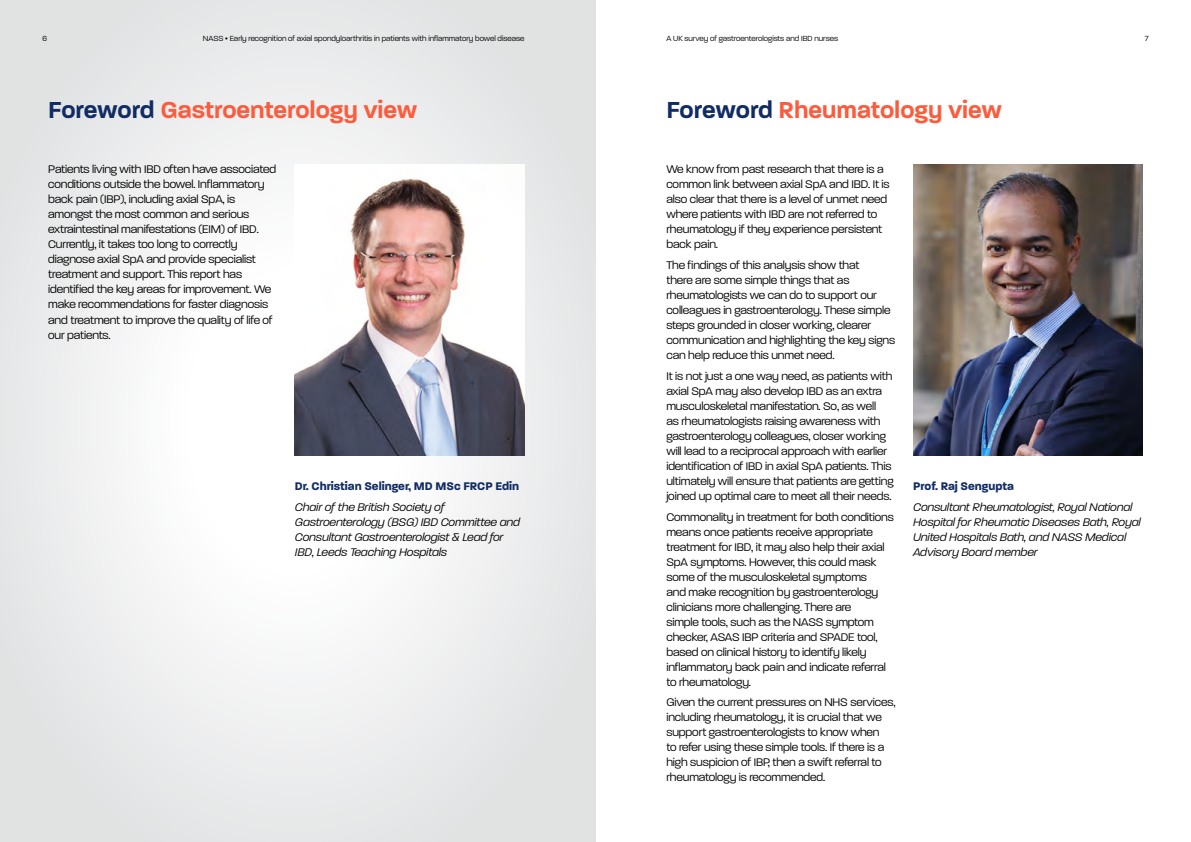
<style>
.page{position:relative;width:1191px;height:842px;background:#fff}
.page>*{position:absolute;margin:0;border:0;box-sizing:border-box;transform-origin:0 0}
.t1{font:600 25px "Paralucent";color:#fc5c3d}
.t2{font:300 12px/15px "Paralucent";letter-spacing:-.01em;color:#000}
.t3{font:italic 300 12px/15px "Paralucent";color:#000}
.t4{font:700 12px "Paralucent";color:#112c64}
.t5{font:300 8px "Paralucent";color:#000}
.s1{color:#112c64}
</style>
<div class="page">
<svg style="left:0;top:0;width:595px;height:842px"></svg>
<img style="left:295px;top:164px;width:229px;height:292px">
<img style="left:913px;top:164px;width:229px;height:292px">
<p class="t5" style="left:43px;top:34px;width:6px">6</p>
<p class="t5" style="left:203px;top:34px;width:323px">NASS • Early recognition of axial spondyloarthritis in patients with inflammatory bowel disease</p>
<p class="t5" style="left:666px;top:34px;width:173px">A UK survey of gastroenterologists and IBD nurses</p>
<p class="t5" style="left:1144px;top:34px;width:5px">7</p>
<p class="t1" style="left:48px;top:95px;width:371px"><span class="s1">Foreword</span> Gastroenterology view</p>
<p class="t2" style="left:48px;top:162px;width:230px">Patients living with IBD often have associated conditions outside the bowel. Inflammatory back pain (IBP), including axial SpA, is amongst the most common and serious extraintestinal manifestations (EIM) of IBD.<br>Currently, it takes too long to correctly diagnose axial SpA and provide specialist treatment and support. This report has identified the key areas for improvement. We make recommendations for faster diagnosis and treatment to improve the quality of life of our patients.</p>
<p class="t4" style="left:295px;top:479px;width:226px">Dr. Christian Selinger, MD MSc FRCP Edin</p>
<p class="t3" style="left:295px;top:500px;width:226px">Chair of the British Society of Gastroenterology (BSG) IBD Committee and Consultant Gastroenterologist &amp; Lead for IBD, Leeds Teaching Hospitals</p>
<p class="t1" style="left:666px;top:95px;width:337px"><span class="s1">Foreword</span> Rheumatology view</p>
<p class="t2" style="left:666px;top:162px;width:225px">We know from past research that there is a common link between axial SpA and IBD. It is also clear that there is a level of unmet need where patients with IBD are not referred to rheumatology if they experience persistent back pain.</p>
<p class="t2" style="left:666px;top:258px;width:230px">The findings of this analysis show that<br>there are some simple things that as rheumatologists we can do to support our colleagues in gastroenterology. These simple steps grounded in closer working, clearer communication and highlighting the key signs can help reduce this unmet need.</p>
<p class="t2" style="left:666px;top:368px;width:229px">It is not just a one way need, as patients with axial SpA may also develop IBD as an extra musculoskeletal manifestation. So, as well<br>as rheumatologists raising awareness with gastroenterology colleagues, closer working will lead to a reciprocal approach with earlier identification of IBD in axial SpA patients. This ultimately will ensure that patients are getting joined up optimal care to meet all their needs.</p>
<p class="t2" style="left:666px;top:509px;width:229px">Commonality in treatment for both conditions means once patients receive appropriate treatment for IBD, it may also help their axial SpA symptoms. However, this could mask some of the musculoskeletal symptoms<br>and make recognition by gastroenterology clinicians more challenging. There are<br>simple tools, such as the NASS symptom checker, ASAS IBP criteria and SPADE tool, based on clinical history to identify likely inflammatory back pain and indicate referral to rheumatology.</p>
<p class="t2" style="left:666px;top:695px;width:230px">Given the current pressures on NHS services, including rheumatology, it is crucial that we support gastroenterologists to know when<br>to refer using these simple tools. If there is a high suspicion of IBP, then a swift referral to rheumatology is recommended.</p>
<p class="t4" style="left:913px;top:479px;width:102px">Prof. Raj Sengupta</p>
<p class="t3" style="left:913px;top:500px;width:229px">Consultant Rheumatologist, Royal National Hospital for Rheumatic Diseases Bath, Royal United Hospitals Bath, and NASS Medical Advisory Board member</p>
</div>
